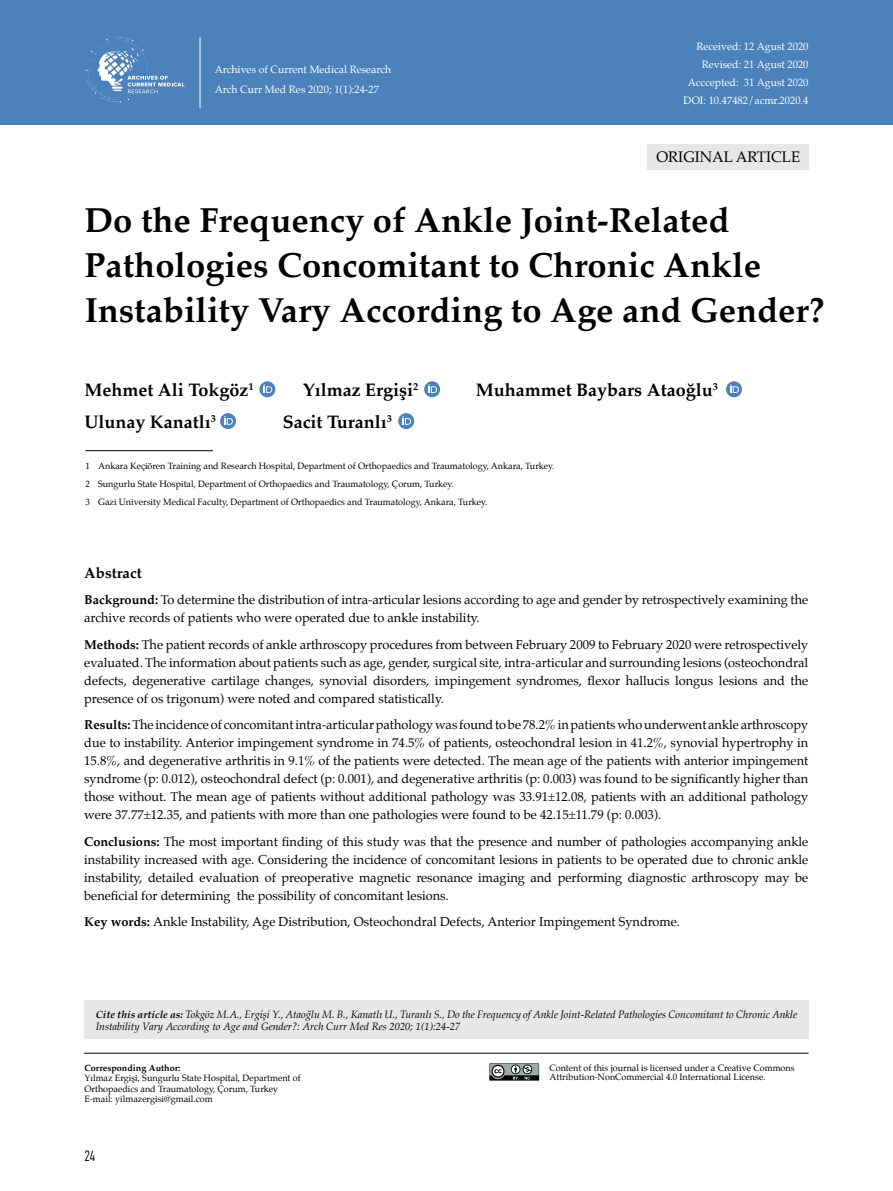
<style>
.page{position:relative;width:893px;height:1191px;background:#fff}
.page>*{position:absolute;margin:0;border:0;box-sizing:border-box;transform-origin:0 0}
.t1{font:700 34.5px/45px "Palatino";color:#000}
.t2{font:700 18px/31.8px "Palatino";color:#000}
.t3{font:15px "Palatino";color:#000}
.t4{font:700 15px "Palatino";color:#000}
.t5{font:300 15px "PF Din Text Comp Pro";color:#000}
.t6{font:12.75px/18px "Palatino";color:#000;text-align:justify}
.t7{font:italic 10.5px/12px "Palatino";color:#000}
.t8{font:10.5px/18px "Palatino";color:#fff}
.t9{font:700 10.5px "Palatino";color:#000}
.t10{font:9px/17.7px "Palatino";color:#000}
.t11{font:700 9px "Palatino";color:#000}
.s1{font-weight:700}
</style>
<div class="page">
<div style="left:647px;top:144px;width:161px;height:26px;background:#e6e7e8"></div>
<hr style="left:85px;top:450px;width:128px;height:1px;background:#000">
<hr style="left:84px;top:1053px;width:724px;height:1px;background:#000">
<div style="left:0;top:0;width:893px;height:124px;background:#4b82bc"></div>
<svg style="left:489px;top:1063px;width:50px;height:17px"></svg>
<svg style="left:259px;top:381px;width:16px;height:16px"></svg>
<svg style="left:264px;top:384px;width:8px;height:9px"></svg>
<div style="left:220px;top:413px;width:16px;height:16px;background:#4b82bc;border-radius:50%"></div>
<svg style="left:224px;top:416px;width:9px;height:9px"></svg>
<svg style="left:398px;top:413px;width:16px;height:16px"></svg>
<svg style="left:402px;top:416px;width:9px;height:9px"></svg>
<div style="left:726px;top:381px;width:16px;height:16px;background:#4b82bc;border-radius:50%"></div>
<svg style="left:730px;top:384px;width:9px;height:9px"></svg>
<div style="left:424px;top:381px;width:16px;height:16px;background:#4b82bc;border-radius:50%"></div>
<svg style="left:428px;top:384px;width:9px;height:9px"></svg>
<hr style="left:200px;top:37px;width:1px;height:71px;background:#fff">
<div style="left:84px;top:1000px;width:724px;height:38px;background:#e6e7e8"></div>
<svg style="left:85px;top:37px;width:99px;height:65px"></svg>
<p class="t8" style="left:215px;top:60px;width:178px;line-height:19.5px">Archives of Current Medical Research<br>Arch Curr Med Res 2020; 1(1):24-27</p>
<p class="t8" style="left:683px;top:37px;width:126px;text-align:right">Received: 12 Agust 2020<br>Revised: 21 Agust 2020<br>Acccepted: 31 Agust 2020<br>DOI: 10.47482/acmr.2020.4</p>
<p class="t3" style="left:656px;top:145px;width:145px">ORIGINAL ARTICLE</p>
<h1 class="t1" style="left:84px;top:197px;width:741px">Do the Frequency of Ankle Joint-Related<br>Pathologies Concomitant to Chronic Ankle<br>Instability Vary According to Age and Gender?</h1>
<h2 class="t2" style="left:84px;top:374px;width:171px">Mehmet Ali Tokgöz<sup>1<br></sup>Ulunay Kanatlı<sup>3</sup></h2>
<h2 class="t2" style="left:303px;top:374px;width:117px">Yılmaz Ergişi<sup>2</sup></h2>
<p class="t9" style="left:713px;top:377px;width:7px">3</p>
<h2 class="t2" style="left:476px;top:374px;width:239px">Muhammet Baybars Ataoğlu</h2>
<h2 class="t2" style="left:283px;top:405px;width:111px">Sacit Turanlı<sup>3</sup></h2>
<p class="t10" style="left:85px;top:457px;width:471px">1 Ankara Keçiören Training and Research Hospital, Department of Orthopaedics and Traumatology, Ankara, Turkey.<br>2 Sungurlu State Hospital, Department of Orthopaedics and Traumatology, Çorum, Turkey.<br>3 Gazi University Medical Faculty, Department of Orthopaedics and Traumatology, Ankara, Turkey.</p>
<p class="t4" style="left:84px;top:560px;width:59px">Abstract</p>
<p class="t6" style="left:84px;top:591px;width:725px"><span class="s1">Background:</span> To determine the distribution of intra-articular lesions according to age and gender by retrospectively examining the archive records of patients who were operated due to ankle instability.</p>
<p class="t6" style="left:84px;top:635px;width:725px"><span class="s1">Methods:</span> The patient records of ankle arthroscopy procedures from between February 2009 to February 2020 were retrospectively evaluated. The information about patients such as age, gender, surgical site, intra-articular and surrounding lesions (osteochondral defects, degenerative cartilage changes, synovial disorders, impingement syndromes, flexor hallucis longus lesions and the presence of os trigonum) were noted and compared statistically.</p>
<p class="t6" style="left:84px;top:716px;width:726px"><span class="s1">Results:</span> The incidence of concomitant intra-articular pathology was found to be 78.2% in patients who underwent ankle arthroscopy due to instability. Anterior impingement syndrome in 74.5% of patients, osteochondral lesion in 41.2%, synovial hypertrophy in 15.8%, and degenerative arthritis in 9.1% of the patients were detected. The mean age of the patients with anterior impingement syndrome (p: 0.012), osteochondral defect (p: 0.001), and degenerative arthritis (p: 0.003) was found to be significantly higher than those without. The mean age of patients without additional pathology was 33.91±12.08, patients with an additional pathology were 37.77±12.35, and patients with more than one pathologies were found to be 42.15±11.79 (p: 0.003).</p>
<p class="t6" style="left:84px;top:832px;width:725px"><span class="s1">Conclusions:</span> The most important finding of this study was that the presence and number of pathologies accompanying ankle instability increased with age. Considering the incidence of concomitant lesions in patients to be operated due to chronic ankle instability, detailed evaluation of preoperative magnetic resonance imaging and performing diagnostic arthroscopy may be beneficial for determining the possibility of concomitant lesions.</p>
<p class="t6" style="left:84px;top:913px;width:597px"><span class="s1">Key words:</span> Ankle Instability, Age Distribution, Osteochondral Defects, Anterior Impingement Syndrome.</p>
<p class="t7" style="left:96px;top:1008px;width:703px"><span class="s1">Cite this article as:</span> Tokgöz M.A., Ergişi Y., Ataoğlu M. B., Kanatlı U., Turanlı S., Do the Frequency of Ankle Joint-Related Pathologies Concomitant to Chronic Ankle<br>Instability Vary According to Age and Gender?: Arch Curr Med Res 2020; 1(1):24-27</p>
<p class="t11" style="left:84px;top:1060px;width:98px">Corresponding Author:</p>
<p class="t10" style="left:84px;top:1073px;width:218px;line-height:10.5px">Yılmaz Ergişi, Sungurlu State Hospital, Department of<br>Orthopaedics and Traumatology, Çorum, Turkey<br>E-mail: yilmazergisi@gmail.com</p>
<p class="t5" style="left:84px;top:1147px;width:13px">24</p>
<p class="t10" style="left:549px;top:1063px;width:247px;line-height:9px">Content of this journal is licensed under a Creative Commons<br>Attribution-NonCommercial 4.0 International License.</p>
</div>
